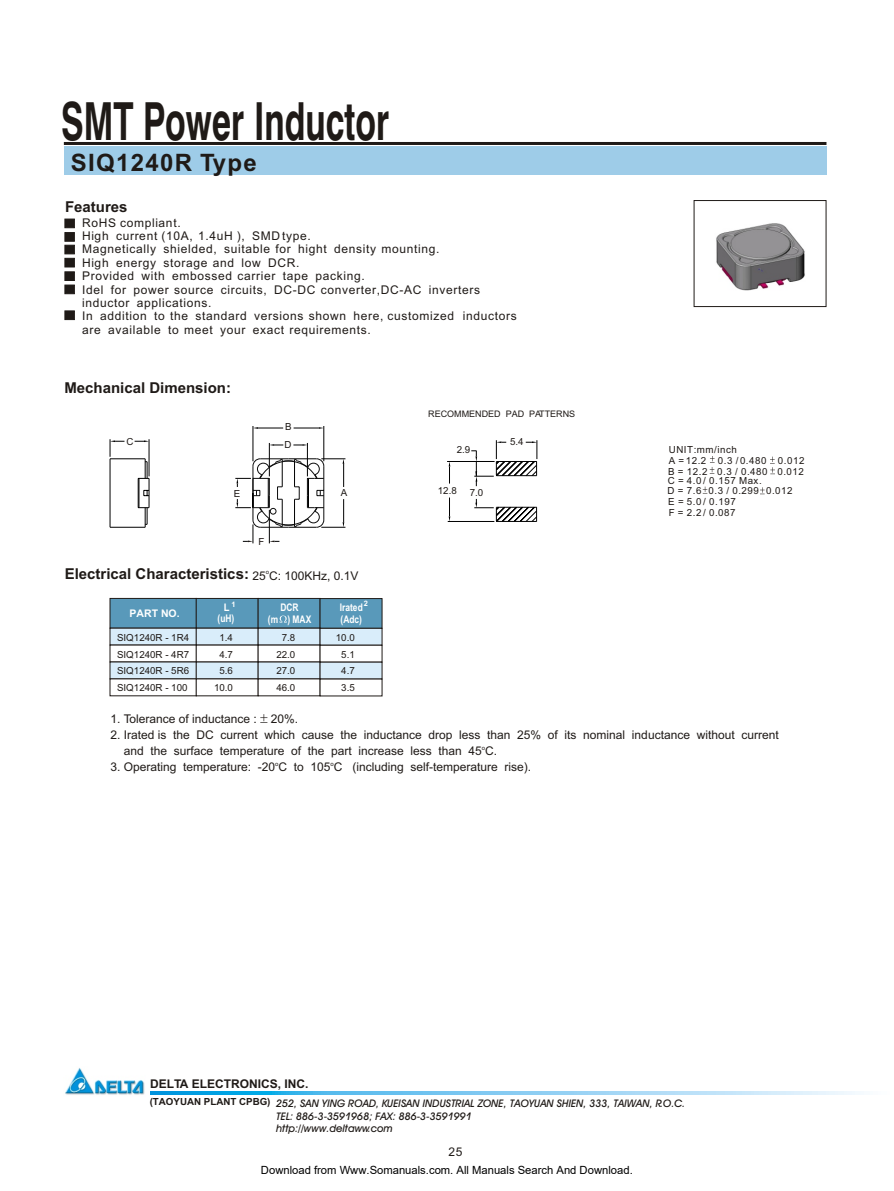
<style>
.page{position:relative;width:894px;height:1191px;background:#fff}
.page>*{position:absolute;margin:0;border:0;box-sizing:border-box;transform-origin:0 0}
.t1{font:700 52.5px "Swis 721 BT";color:#1f1a17;scale:.65 1}
.t2{font:700 24px "Arial";letter-spacing:.055em;color:#1f1a17}
.t3{font:700 15px "Arial";color:#1f1a17}
.t4{font:12px/13.4px "Arial";letter-spacing:.055em;color:#1f1a17}
.t5{font:12px "Arial";color:#1f1a17}
.t6{font:700 12px "Arial";color:#1f1a17}
.t7{font:11.25px "Arial";color:#000}
.t8{font:italic 10.5px/12.6px "Avant Garde Md BT";color:#1f1a17}
.t9{font:700 10.5px/11.7px "Arial";color:#fff;scale:.8 1}
.t10{font:700 10.5px "Arial";color:#fff}
.t11{font:700 10.5px/10.4px "Arial";color:#fff;text-align:center;scale:.9 1}
.t12{font:9.75px "Arial";color:#1f1a17}
.t13{font:9.75px/10.9px "Arial";letter-spacing:.055em;color:#1f1a17}
.t14{font:700 9.75px "Arial";color:#1f1a17}
.t15{font:9px "Arial";color:#1f1a17}
.t16{font:700 7.5px "Arial";color:#fff}
.t17{font:6px "Arial";color:#1f1a17}
</style>
<div class="page">
<div style="left:694px;top:200px;width:132px;height:107px;border:1px solid #1f1a17"></div>
<div style="left:64px;top:147px;width:762px;height:28px;background:#9ecce8"></div>
<hr style="left:64px;top:142px;width:762px;height:3px;background:#1f1a17">
<div style="left:65px;top:232px;width:10px;height:9px;background:#1f1a17;border:1px solid #1f1a17"></div>
<div style="left:65px;top:258px;width:10px;height:9px;background:#1f1a17;border:1px solid #1f1a17"></div>
<div style="left:65px;top:219px;width:10px;height:9px;background:#1f1a17;border:1px solid #1f1a17"></div>
<div style="left:65px;top:245px;width:10px;height:9px;background:#1f1a17;border:1px solid #1f1a17"></div>
<div style="left:65px;top:285px;width:10px;height:9px;background:#1f1a17;border:1px solid #1f1a17"></div>
<div style="left:65px;top:311px;width:10px;height:9px;background:#1f1a17;border:1px solid #1f1a17"></div>
<div style="left:65px;top:272px;width:10px;height:9px;background:#1f1a17;border:1px solid #1f1a17"></div>
<img style="left:150px;top:1092px;width:711px;height:3px">
<div style="left:110px;top:598px;width:87px;height:30px;background:#5999ba;border:1px solid #1f1a17"></div>
<div style="left:196px;top:598px;width:62px;height:30px;background:#5999ba;border:1px solid #1f1a17"></div>
<div style="left:258px;top:598px;width:62px;height:30px;background:#5999ba;border:1px solid #1f1a17"></div>
<div style="left:320px;top:598px;width:62px;height:30px;background:#5999ba;border:1px solid #1f1a17"></div>
<div style="left:110px;top:628px;width:87px;height:17px;background:#d9edfa"></div>
<div style="left:196px;top:628px;width:62px;height:17px;background:#d9edfa"></div>
<div style="left:258px;top:628px;width:62px;height:17px;background:#d9edfa"></div>
<div style="left:320px;top:628px;width:62px;height:17px;background:#d9edfa;border:1px solid #1f1a17"></div>
<div style="left:110px;top:645px;width:87px;height:17px;background:#fff;border:1px solid #1f1a17"></div>
<div style="left:196px;top:645px;width:62px;height:17px;background:#fff"></div>
<div style="left:320px;top:645px;width:62px;height:17px;background:#fff;border:1px solid #1f1a17"></div>
<div style="left:110px;top:662px;width:87px;height:17px;background:#d9edfa;border:1px solid #1f1a17"></div>
<div style="left:196px;top:662px;width:62px;height:17px;background:#d9edfa;border:1px solid #1f1a17"></div>
<div style="left:258px;top:662px;width:62px;height:17px;background:#d9edfa;border:1px solid #1f1a17"></div>
<div style="left:320px;top:662px;width:62px;height:17px;background:#d9edfa"></div>
<svg style="left:280px;top:616px;width:7px;height:7px"></svg>
<img style="left:716px;top:223px;width:89px;height:68px">
<svg style="left:260px;top:714px;width:7px;height:9px"></svg>
<hr style="left:110px;top:459px;width:1px;height:68px;background:#000">
<hr style="left:110px;top:527px;width:35px;height:1px;background:#000">
<hr style="left:110px;top:459px;width:35px;height:1px;background:#000">
<hr style="left:149px;top:478px;width:1px;height:30px;background:#000">
<hr style="left:149px;top:439px;width:1px;height:37px;background:#000">
<svg style="left:110px;top:439px;width:14px;height:18px"></svg>
<svg style="left:135px;top:440px;width:14px;height:2px"></svg>
<svg style="left:449px;top:498px;width:1px;height:23px"></svg>
<svg style="left:449px;top:462px;width:1px;height:22px"></svg>
<hr style="left:448px;top:521px;width:46px;height:1px;background:#000">
<hr style="left:447px;top:461px;width:47px;height:1px;background:#000">
<hr style="left:138px;top:478px;width:1px;height:30px;background:#000">
<svg style="left:138px;top:459px;width:11px;height:20px"></svg>
<svg style="left:138px;top:507px;width:11px;height:20px"></svg>
<hr style="left:139px;top:478px;width:1px;height:30px;background:#000">
<svg style="left:144px;top:490px;width:5px;height:6px"></svg>
<svg style="left:710px;top:456px;width:5px;height:18px"></svg>
<svg style="left:770px;top:457px;width:5px;height:17px"></svg>
<svg style="left:294px;top:427px;width:30px;height:2px"></svg>
<svg style="left:254px;top:427px;width:29px;height:2px"></svg>
<hr style="left:324px;top:426px;width:1px;height:35px;background:#000">
<hr style="left:253px;top:426px;width:1px;height:35px;background:#000">
<hr style="left:269px;top:443px;width:1px;height:33px;background:#000">
<hr style="left:307px;top:443px;width:1px;height:33px;background:#000">
<svg style="left:269px;top:444px;width:14px;height:2px"></svg>
<svg style="left:293px;top:444px;width:14px;height:2px"></svg>
<svg style="left:235px;top:458px;width:110px;height:85px"></svg>
<svg style="left:703px;top:487px;width:4px;height:7px"></svg>
<svg style="left:760px;top:487px;width:5px;height:7px"></svg>
<svg style="left:474px;top:499px;width:63px;height:23px"></svg>
<svg style="left:471px;top:440px;width:67px;height:46px"></svg>
<img style="left:65px;top:1068px;width:80px;height:27px">
<h1 class="t1" style="left:61px;top:100px;width:506px">SMT Power Inductor</h1>
<h2 class="t2" style="left:71px;top:153px;width:188px">SIQ1240R Type</h2>
<p class="t3" style="left:65px;top:201px;width:64px">Features</p>
<p class="t4" style="left:82px;top:217px;width:436px">RoHS compliant.<br>High current (10A, 1.4uH ), SMD type.<br>Magnetically shielded, suitable for hight density mounting.<br>High energy storage and low DCR.<br>Provided with embossed carrier tape packing.<br>Idel for power source circuits, DC-DC converter,DC-AC inverters inductor applications.<br>In addition to the standard versions shown here, customized inductors are available to meet your exact requirements.</p>
<p class="t3" style="left:64px;top:382px;width:168px">Mechanical Dimension:</p>
<p class="t12" style="left:126px;top:438px;width:9px">C</p>
<p class="t12" style="left:285px;top:423px;width:8px">B</p>
<p class="t12" style="left:285px;top:441px;width:9px">D</p>
<p class="t12" style="left:234px;top:490px;width:8px">E</p>
<p class="t12" style="left:341px;top:489px;width:8px">A</p>
<p class="t12" style="left:259px;top:538px;width:7px">F</p>
<p class="t3" style="left:65px;top:569px;width:186px">Electrical Characteristics:</p>
<p class="t17" style="left:266px;top:569px;width:5px">o</p>
<p class="t4" style="left:269px;top:570px;width:10px">C</p>
<p class="t5" style="left:253px;top:571px;width:108px">25 : 100KHz, 0.1V</p>
<p class="t11" style="left:218px;top:603px;width:20px">L (uH)</p>
<p class="t16" style="left:232px;top:601px;width:6px">1</p>
<p class="t10" style="left:130px;top:610px;width:52px">PART NO.</p>
<p class="t9" style="left:268px;top:602px;width:56px;text-align:center">DCR<br>(m ) MAX</p>
<p class="t16" style="left:364px;top:600px;width:6px">2</p>
<p class="t9" style="left:340px;top:603px;width:30px">Irated (Adc)</p>
<p class="t15" style="left:428px;top:411px;width:149px">RECOMMENDED PAD PATTERNS</p>
<p class="t12" style="left:457px;top:446px;width:15px">2.9</p>
<p class="t12" style="left:438px;top:487px;width:20px">12.8</p>
<p class="t12" style="left:470px;top:489px;width:15px">7.0</p>
<p class="t12" style="left:510px;top:438px;width:15px">5.4</p>
<p class="t13" style="left:668px;top:445px;width:138px">UNIT:mm/inch<br>A = 12.2 0.3 / 0.480 0.012<br>B = 12.2 0.3 / 0.480 0.012</p>
<p class="t13" style="left:668px;top:486px;width:126px">D = 7.6 0.3 / 0.299 0.012<br>E = 5.0 / 0.197</p>
<p class="t12" style="left:668px;top:477px;width:96px">C = 4.0 / 0.157 Max.</p>
<p class="t12" style="left:669px;top:509px;width:68px">F = 2.2 / 0.087</p>
<p class="t12" style="left:117px;top:634px;width:74px">SIQ1240R - 1R4</p>
<p class="t12" style="left:219px;top:634px;width:15px">1.4</p>
<p class="t12" style="left:282px;top:634px;width:15px">7.8</p>
<p class="t12" style="left:336px;top:634px;width:20px">10.0</p>
<p class="t12" style="left:117px;top:651px;width:74px">SIQ1240R - 4R7</p>
<p class="t12" style="left:219px;top:651px;width:15px">4.7</p>
<p class="t12" style="left:276px;top:651px;width:20px">22.0</p>
<p class="t12" style="left:341px;top:651px;width:15px">5.1</p>
<p class="t12" style="left:117px;top:667px;width:74px">SIQ1240R - 5R6</p>
<p class="t12" style="left:219px;top:667px;width:15px">5.6</p>
<p class="t12" style="left:276px;top:667px;width:20px">27.0</p>
<p class="t12" style="left:341px;top:667px;width:15px">4.7</p>
<p class="t12" style="left:117px;top:684px;width:72px">SIQ1240R - 100</p>
<p class="t12" style="left:214px;top:684px;width:20px">10.0</p>
<p class="t12" style="left:276px;top:684px;width:20px">46.0</p>
<p class="t12" style="left:341px;top:684px;width:15px">3.5</p>
<p class="t5" style="left:110px;top:714px;width:148px">1. Tolerance of inductance :</p>
<p class="t4" style="left:271px;top:713px;width:29px">20%.</p>
<p class="t5" style="left:110px;top:730px;width:670px">2. Irated is the DC current which cause the inductance drop less than 25% of its nominal inductance without current</p>
<p class="t17" style="left:482px;top:745px;width:5px">o</p>
<p class="t5" style="left:124px;top:746px;width:375px">and the surface temperature of the part increase less than 45 C.</p>
<p class="t17" style="left:275px;top:761px;width:5px">o</p>
<p class="t17" style="left:331px;top:761px;width:5px">o</p>
<p class="t5" style="left:110px;top:762px;width:422px">3. Operating temperature: -20 C to 105 C (including self-temperature rise).</p>
<p class="t6" style="left:150px;top:1079px;width:160px">DELTA ELECTRONICS, INC.</p>
<p class="t14" style="left:150px;top:1098px;width:122px">(TAOYUAN PLANT CPBG)</p>
<p class="t8" style="left:276px;top:1098px;width:410px">252, SAN YING ROAD, KUEISAN INDUSTRIAL ZONE, TAOYUAN SHIEN, 333, TAIWAN, R.O.C.<br>TEL: 886-3-3591968; FAX: 886-3-3591991<br>http://www.deltaww.com</p>
<p class="t4" style="left:449px;top:1147px;width:16px">25</p>
<p class="t7" style="left:261px;top:1163px;width:373px">Download from Www.Somanuals.com. All Manuals Search And Download.</p>
</div>
